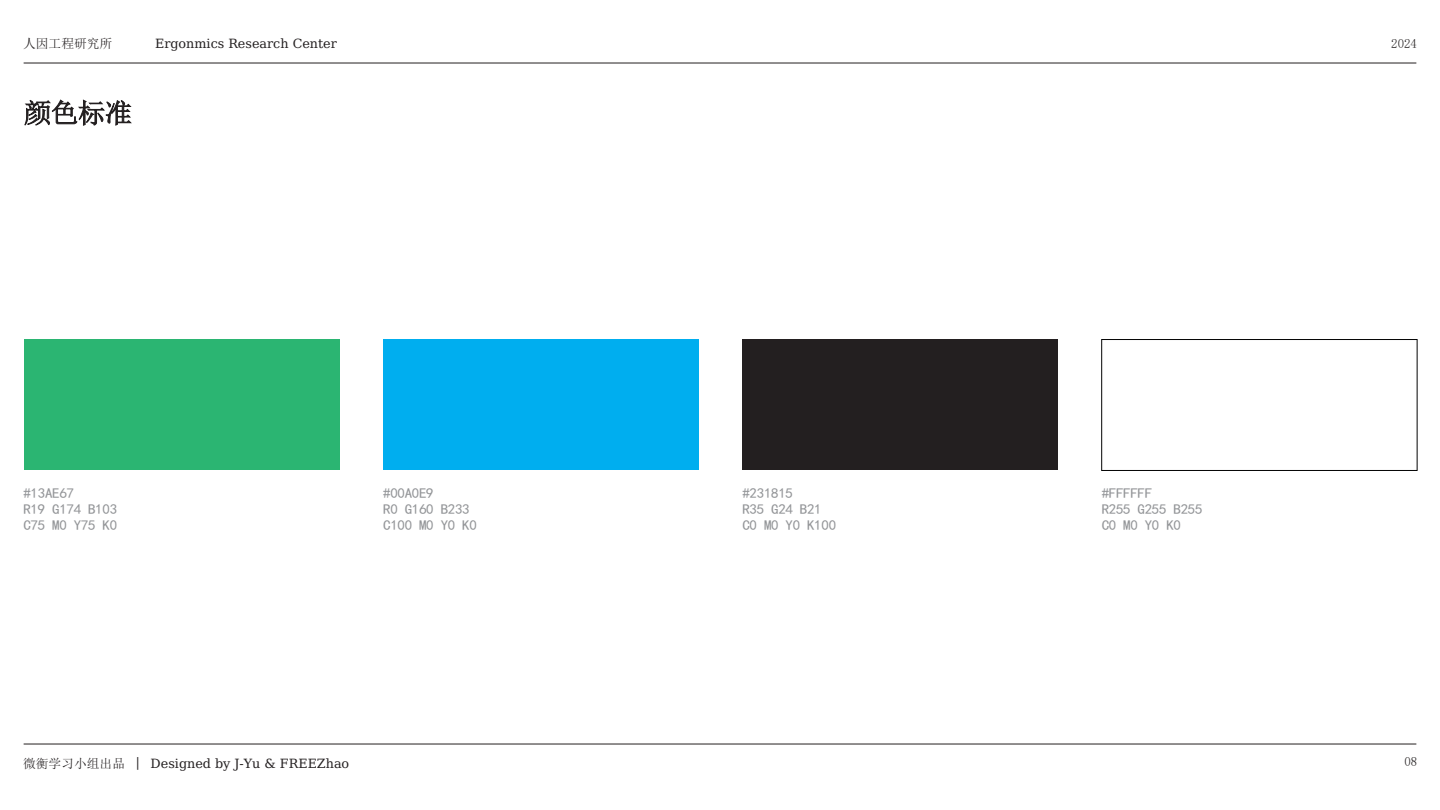
<style>
.page{position:relative;width:1440px;height:810px;background:#fff}
.page>*{position:absolute;margin:0;border:0;box-sizing:border-box;transform-origin:0 0}
.t1{font:14.02px/16.1px "Sim Hei";letter-spacing:-.025em;color:#939598;scale:1.08 1}
.t2{font:12.75px "DejaVu Math Te X Gyre";color:#231f20}
.t3{font:12.75px "Sim Sun";color:#231f20}
.s1{font-family:"Sim Sun"}
</style>
<div class="page">
<svg style="left:24px;top:100px;width:108px;height:26px"></svg>
<div style="left:24px;top:340px;width:315px;height:130px;background:#2bb572"></div>
<div style="left:383px;top:340px;width:316px;height:130px;background:#00aeef"></div>
<div style="left:742px;top:340px;width:316px;height:130px;background:#231f20"></div>
<div style="left:1102px;top:339px;width:315px;height:132px;background:#fff;border:1px solid #030303"></div>
<hr style="left:24px;top:63px;width:1392px;height:1px;background:#231f20">
<hr style="left:24px;top:744px;width:1392px;height:1px;background:#231f20">
<p class="t3" style="left:23px;top:37px;width:91px">人因工程研究所</p>
<p class="t2" style="left:155px;top:36px;width:183px">Ergonmics Research Center</p>
<p class="t3" style="left:1391px;top:38px;width:27px">2024</p>
<p class="t1" style="left:23px;top:485px;width:88px">#13AE67<br>R19 G174 B103<br>C75 M0 Y75 K0</p>
<p class="t1" style="left:383px;top:485px;width:88px">#00A0E9<br>R0 G160 B233<br>C100 M0 Y0 K0</p>
<p class="t1" style="left:742px;top:485px;width:88px">#231815<br>R35 G24 B21<br>C0 M0 Y0 K100</p>
<p class="t1" style="left:1102px;top:485px;width:95px">#FFFFFF<br>R255 G255 B255<br>C0 M0 Y0 K0</p>
<p class="t2" style="left:23px;top:756px;width:328px"><span class="s1">微衡学习小组出品 │</span> Designed by J-Yu &amp; FREEZhao</p>
<p class="t3" style="left:1404px;top:755px;width:14px">08</p>
</div>
